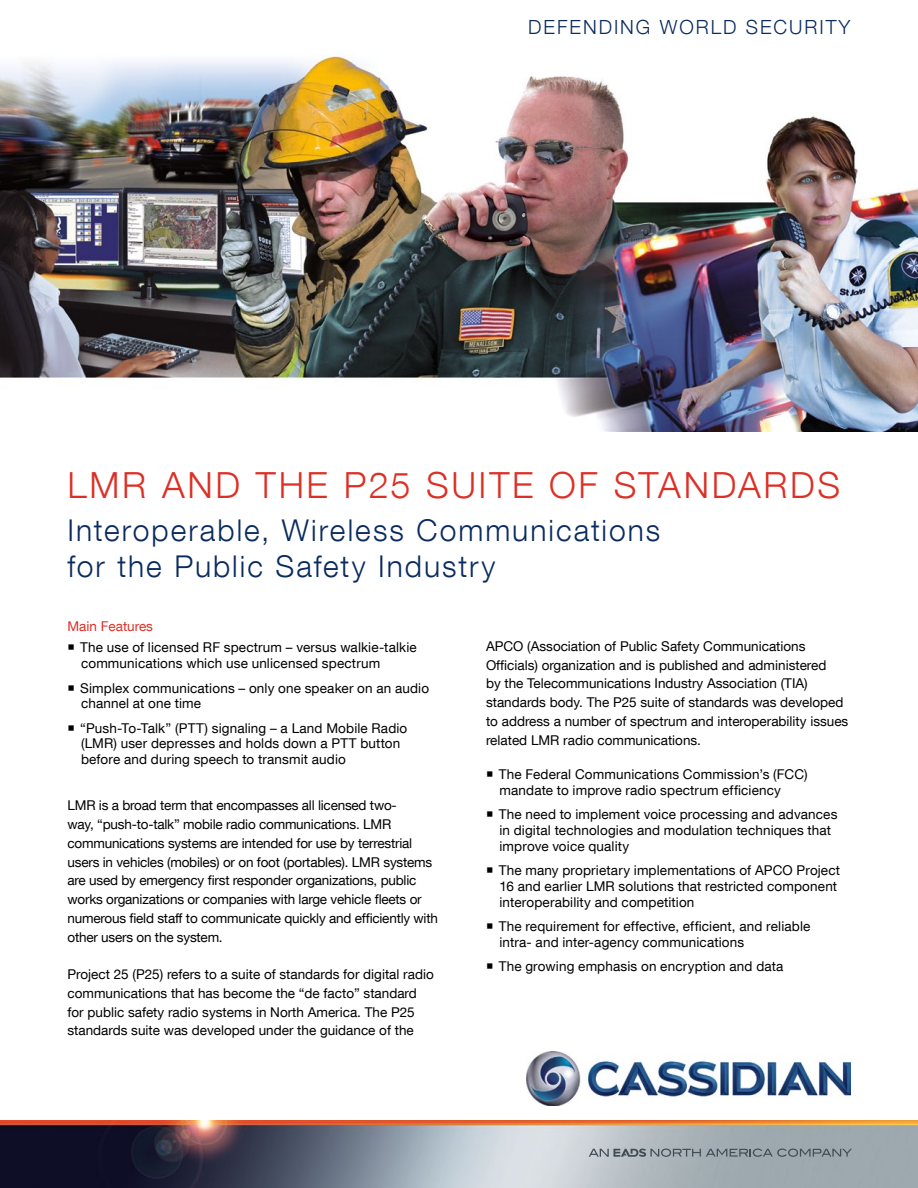
<style>
.page{position:relative;width:918px;height:1188px;background:#fff}
.page>*{position:absolute;margin:0;border:0;box-sizing:border-box;transform-origin:0 0}
.t1{font:300 36px "Helvetica Neue LT Com";letter-spacing:.075em;color:#dc3026}
.t2{font:300 30px/36px "Helvetica Neue LT Com";letter-spacing:.065em;color:#0a2b5f}
.t3{font:300 19.5px "Helvetica Neue LT Com";letter-spacing:.1em;color:#0a2b5f}
.t4{font:13.5px/18.8px "Helvetica Neue LT Com";color:#000}
.t5{font:13.5px "Helvetica Neue LT Com";color:#dc3026}
</style>
<div class="page">
<img style="left:0;top:56px;width:918px;height:376px">
<img style="left:0;top:1120px;width:918px;height:68px">
<svg style="left:589px;top:1149px;width:263px;height:8px;background:#848e95"></svg>
<img style="left:527px;top:1052px;width:323px;height:53px">
<h3 class="t3" style="left:528px;top:15px;width:324px">DEFENDING WORLD SECURITY</h3>
<h1 class="t1" style="left:68px;top:463px;width:774px">LMR AND THE P25 SUITE OF STANDARDS</h1>
<h2 class="t2" style="left:68px;top:512px;width:594px">Interoperable, Wireless Communications for the Public Safety Industry</h2>
<p class="t5" style="left:68px;top:618px;width:87px">Main Features</p>
<p class="t4" style="left:80px;top:639px;width:338px;line-height:15.8px">The use of licensed RF spectrum – versus walkie-talkie communications which use unlicensed spectrum</p>
<p class="t4" style="left:80px;top:680px;width:350px;line-height:15.8px">Simplex communications – only one speaker on an audio channel at one time</p>
<p class="t4" style="left:80px;top:720px;width:329px;line-height:15.8px">“Push-To-Talk” (PTT) signaling – a Land Mobile Radio (LMR) user depresses and holds down a PTT button before and during speech to transmit audio</p>
<p class="t4" style="left:68px;top:796px;width:372px">LMR is a broad term that encompasses all licensed two-<br>way, “push-to-talk” mobile radio communications. LMR communications systems are intended for use by terrestrial users in vehicles (mobiles) or on foot (portables). LMR systems are used by emergency first responder organizations, public works organizations or companies with large vehicle fleets or numerous field staff to communicate quickly and efficiently with other users on the system.</p>
<p class="t4" style="left:68px;top:965px;width:368px">Project 25 (P25) refers to a suite of standards for digital radio communications that has become the “de facto” standard for public safety radio systems in North America. The P25 standards suite was developed under the guidance of the</p>
<p class="t4" style="left:486px;top:636px;width:364px">APCO (Association of Public Safety Communications Officials) organization and is published and administered<br>by the Telecommunications Industry Association (TIA) standards body. The P25 suite of standards was developed to address a number of spectrum and interoperability issues related LMR radio communications.</p>
<p class="t4" style="left:499px;top:766px;width:310px;line-height:15.8px">The Federal Communications Commission’s (FCC) mandate to improve radio spectrum efficiency</p>
<p class="t4" style="left:499px;top:806px;width:340px;line-height:15.8px">The need to implement voice processing and advances in digital technologies and modulation techniques that improve voice quality</p>
<p class="t4" style="left:499px;top:862px;width:343px;line-height:15.8px">The many proprietary implementations of APCO Project<br>16 and earlier LMR solutions that restricted component interoperability and competition</p>
<p class="t4" style="left:499px;top:918px;width:313px;line-height:15.8px">The requirement for effective, efficient, and reliable intra- and inter-agency communications</p>
<p class="t4" style="left:499px;top:957px;width:286px">The growing emphasis on encryption and data</p>
</div>
